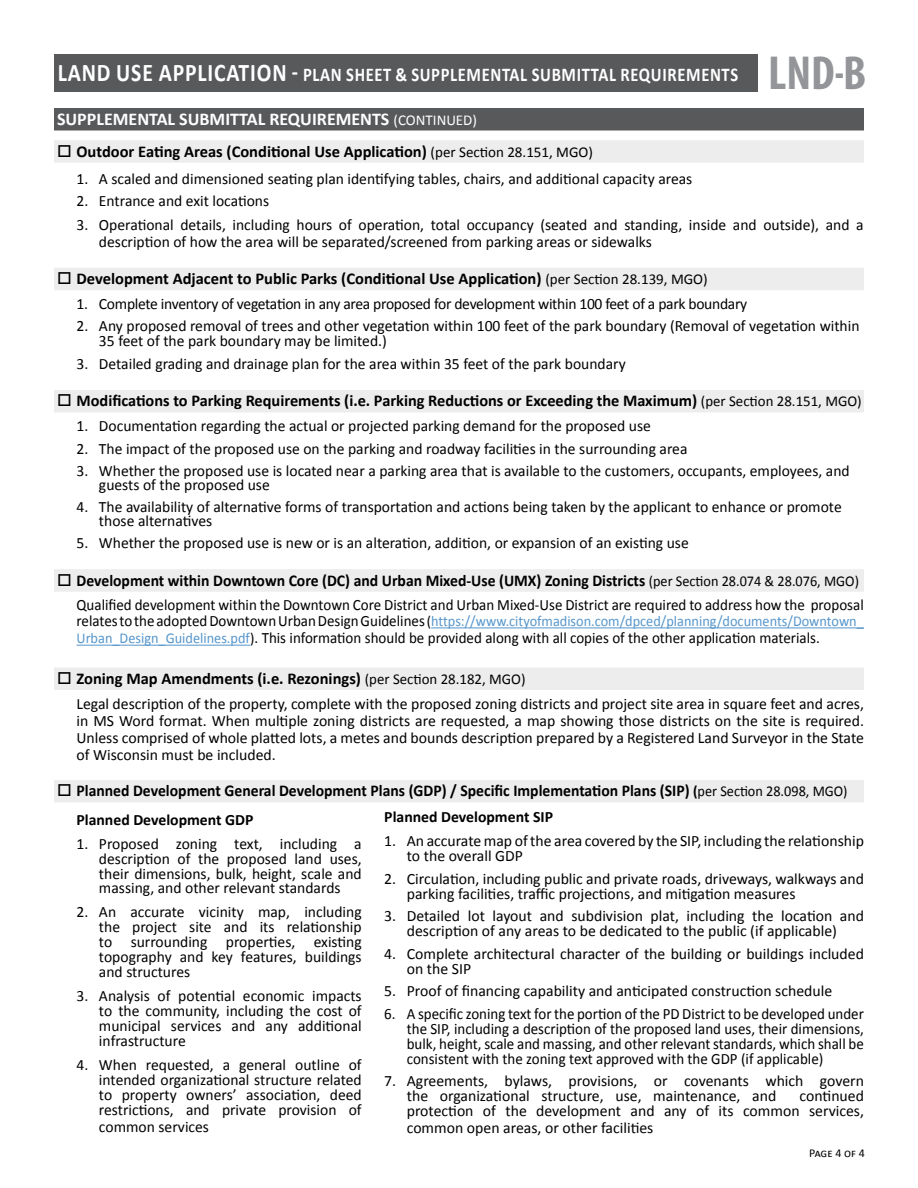
<style>
.page{position:relative;width:918px;height:1188px;background:#fff}
.page>*{position:absolute;margin:0;border:0;box-sizing:border-box;transform-origin:0 0}
.t1{font:700 condensed 48px "Myriad Pro";color:#939598}
.t2{font:700 25.5px "Calibri";letter-spacing:.04em;color:#fff;scale:.85 1}
.t3{font:700 19.5px "Calibri";letter-spacing:.04em;color:#fff;scale:.85 1}
.t4{font:700 18px "Calibri";color:#fff}
.t5{font:700 16.5px "Calibri";color:#000}
.t6{font:700 16.5px "Calibri";color:#000;scale:.95 1}
.t7{font:15.75px/15px "Calibri";color:#000}
.t8{font:15.75px/15px "Calibri";color:#000;text-align:justify;scale:.95 1}
.t9{font:15.75px "Calibri";letter-spacing:-.02em;color:#000}
.t10{font:700 15.75px "Calibri";color:#000}
.t11{font:15px "Calibri";color:#5696cc;scale:.95 1}
.t12{font:15px "Calibri";color:#fff}
.t13{font:12px "Calibri";letter-spacing:-.005em;color:#000}
.s1{font-size:24px}
.s2{font-size:19.5px}
.s3{font-weight:700;font-size:18px}
.s4{font-weight:400;font-size:15px}
.s5{font-size:15.75px;color:#000}
.s6{color:#000}
.s7{font-size:15px;color:#5696cc}
.s8{font-size:15px}
</style>
<div class="page">
<div style="left:54px;top:54px;width:704px;height:37px;background:#58595b"></div>
<div style="left:54px;top:140px;width:810px;height:23px;background:#ededee"></div>
<div style="left:54px;top:268px;width:810px;height:22px;background:#ededee"></div>
<div style="left:54px;top:390px;width:810px;height:22px;background:#ededee"></div>
<div style="left:54px;top:569px;width:810px;height:23px;background:#ededee"></div>
<hr style="left:431px;top:627px;width:433px;height:1px;background:#5696cc">
<hr style="left:76px;top:645px;width:174px;height:1px;background:#5696cc">
<div style="left:54px;top:667px;width:810px;height:23px;background:#ededee"></div>
<div style="left:54px;top:780px;width:810px;height:22px;background:#ededee"></div>
<div style="left:54px;top:108px;width:810px;height:22px;background:#58595b"></div>
<h2 class="t2" style="left:58px;top:56px;width:428px">land Use Application <span class="s1">-</span> <span class="s2">plan sheet &amp; supp</span></h2>
<p class="t3" style="left:450px;top:62px;width:339px">lemental su bmittal requirements</p>
<h1 class="t1" style="left:768px;top:43px;width:100px">LND-B</h1>
<p class="t4" style="left:57px;top:107px;width:51px">SUPPLEMENT</p>
<p class="t4" style="left:157px;top:107px;width:54px">AL SUBMITT</p>
<p class="t4" style="left:247px;top:107px;width:92px">AL REQUIREMENT</p>
<p class="t12" style="left:381px;top:110px;width:98px"><span class="s3">S</span> (CONTINUED)</p>
<p class="t5" style="left:57px;top:141px;width:538px">□ Outdoor Eating Areas (Conditional Use Application) <span class="s4">(per Section 28.151, MGO)</span></p>
<p class="t7" style="left:76px;top:171px;width:617px">1. A scaled and dimensioned seating plan identifying tables, chairs, and additional capacity areas</p>
<p class="t7" style="left:76px;top:194px;width:194px">2. Entrance and exit locations</p>
<p class="t7" style="left:99px;top:217px;width:766px;line-height:16.5px;text-indent:-22px">3. Operational details, including hours of operation, total occupancy (seated and standing, inside and outside), and a description of how the area will be separated/screened from parking areas or sidewalks</p>
<p class="t5" style="left:57px;top:268px;width:652px">□ Development Adjacent to Public Parks (Conditional Use Application) <span class="s4">(per Section 28.139, MGO)</span></p>
<p class="t9" style="left:76px;top:294px;width:672px">1. Complete inventory of vegetation in any area proposed for development within 100 feet of a park boundary</p>
<p class="t7" style="left:99px;top:319px;width:762px;text-indent:-22px">2. Any proposed removal of trees and other vegetation within 100 feet of the park boundary (Removal of vegetation within<br>35 feet of the park boundary may be limited.)</p>
<p class="t7" style="left:76px;top:356px;width:551px">3. Detailed grading and drainage plan for the area within 35 feet of the park boundary</p>
<p class="t5" style="left:57px;top:390px;width:806px">□ Modifications to Parking Requirements (i.e. Parking Reductions or Exceeding the Maximum) <span class="s4">(per Section 28.151, MGO)</span></p>
<p class="t7" style="left:76px;top:419px;width:576px">1. Documentation regarding the actual or projected parking demand for the proposed use</p>
<p class="t7" style="left:76px;top:441px;width:613px">2. The impact of the proposed use on the parking and roadway facilities in the surrounding area</p>
<p class="t7" style="left:99px;top:464px;width:752px;line-height:13.5px;text-indent:-22px">3. Whether the proposed use is located near a parking area that is available to the customers, occupants, employees, and guests of the proposed use</p>
<p class="t7" style="left:99px;top:500px;width:744px;line-height:13.5px;text-indent:-22px">4. The availability of alternative forms of transportation and actions being taken by the applicant to enhance or promote those alternatives</p>
<p class="t7" style="left:76px;top:536px;width:614px">5. Whether the proposed use is new or is an alteration, addition, or expansion of an existing use</p>
<p class="t6" style="left:57px;top:570px;width:846px">□ Development within Downtown Core (DC) and Urban Mixed-Use (UMX) Zoning Districts <span class="s4">(per Section 28.074 &amp; 28.076, MGO)</span></p>
<p class="t8" style="left:76px;top:597px;width:830px">Qualified development within the Downtown Core District and Urban Mixed-Use District are required to address how the proposal</p>
<p class="t11" style="left:76px;top:612px;width:830px"><span class="s5">relates to the adopted Downtown Urban Design Guidelines</span> <span class="s6">(</span>https://www.cityofmadison.com/dpced/planning/documents/Downtown_</p>
<p class="t8" style="left:76px;top:631px;width:784px"><span class="s7">Urban_Design_Guidelines.pdf</span><span class="s8">)</span>. This information should be provided along with all copies of the other application materials.</p>
<p class="t5" style="left:57px;top:668px;width:470px">□ Zoning Map Amendments (i.e. Rezonings) <span class="s4">(per Section 28.182, MGO)</span></p>
<p class="t7" style="left:76px;top:695px;width:789px;line-height:17.2px;text-align:justify">Legal description of the property, complete with the proposed zoning districts and project site area in square feet and acres, in MS Word format. When multiple zoning districts are requested, a map showing those districts on the site is required.<br>Unless comprised of whole platted lots, a metes and bounds description prepared by a Registered Land Surveyor in the State of Wisconsin must be included.</p>
<p class="t6" style="left:57px;top:780px;width:834px">□ Planned Development General Development Plans (GDP) / Specific Implementation Plans (SIP) <span class="s8">(</span><span class="s4">per Section 28.098, MGO)</span></p>
<p class="t10" style="left:76px;top:809px;width:179px">Planned Development GDP</p>
<p class="t7" style="left:99px;top:836px;width:264px;text-align:justify;text-indent:-22px">1. Proposed zoning text, including a description of the proposed land uses, their dimensions, bulk, height, scale and massing, and other relevant standards</p>
<p class="t7" style="left:99px;top:905px;width:264px;text-align:justify;text-indent:-22px">2. An accurate vicinity map, including the project site and its relationship to surrounding properties, existing topography and key features, buildings and structures</p>
<p class="t7" style="left:99px;top:989px;width:264px;text-align:justify;text-indent:-22px">3. Analysis of potential economic impacts to the community, including the cost of municipal services and any additional infrastructure</p>
<p class="t7" style="left:99px;top:1058px;width:264px;text-align:justify;text-indent:-22px">4. When requested, a general outline of intended organizational structure related to property owners’ association, deed restrictions, and private provision of</p>
<p class="t7" style="left:99px;top:1119px;width:112px">common services</p>
<p class="t10" style="left:384px;top:807px;width:170px">Planned Development SIP</p>
<p class="t7" style="left:407px;top:834px;width:459px;text-indent:-23px">1. An accurate map of the area covered by the SIP, including the relationship to the overall GDP</p>
<p class="t7" style="left:407px;top:871px;width:459px;text-indent:-23px">2. Circulation, including public and private roads, driveways, walkways and parking facilities, traffic projections, and mitigation measures</p>
<p class="t7" style="left:384px;top:909px;width:481px;text-align:center">3. Detailed lot layout and subdivision plat, including the location and description of any areas to be dedicated to the public (if applicable)</p>
<p class="t7" style="left:407px;top:946px;width:459px;text-indent:-23px">4. Complete architectural character of the building or buildings included on the SIP</p>
<p class="t7" style="left:384px;top:984px;width:449px">5. Proof of financing capability and anticipated construction schedule</p>
<p class="t8" style="left:407px;top:1006px;width:483px;text-indent:-23px">6. A specific zoning text for the portion of the PD District to be developed under the SIP, including a description of the proposed land uses, their dimensions, bulk, height, scale and massing, and other relevant standards, which shall be consistent with the zoning text approved with the GDP (if applicable)</p>
<p class="t7" style="left:407px;top:1074px;width:459px;text-indent:-23px">7. Agreements, bylaws, provisions, or covenants which govern the organizational structure, use, maintenance, and</p>
<p class="t7" style="left:407px;top:1089px;width:459px;text-align:right">continued<br>protection of the development and any of its common services,</p>
<p class="t7" style="left:407px;top:1120px;width:248px">common open areas, or other facilities</p>
<p class="t13" style="left:809px;top:1146px;width:57px">Page 4 of 4</p>
</div>
